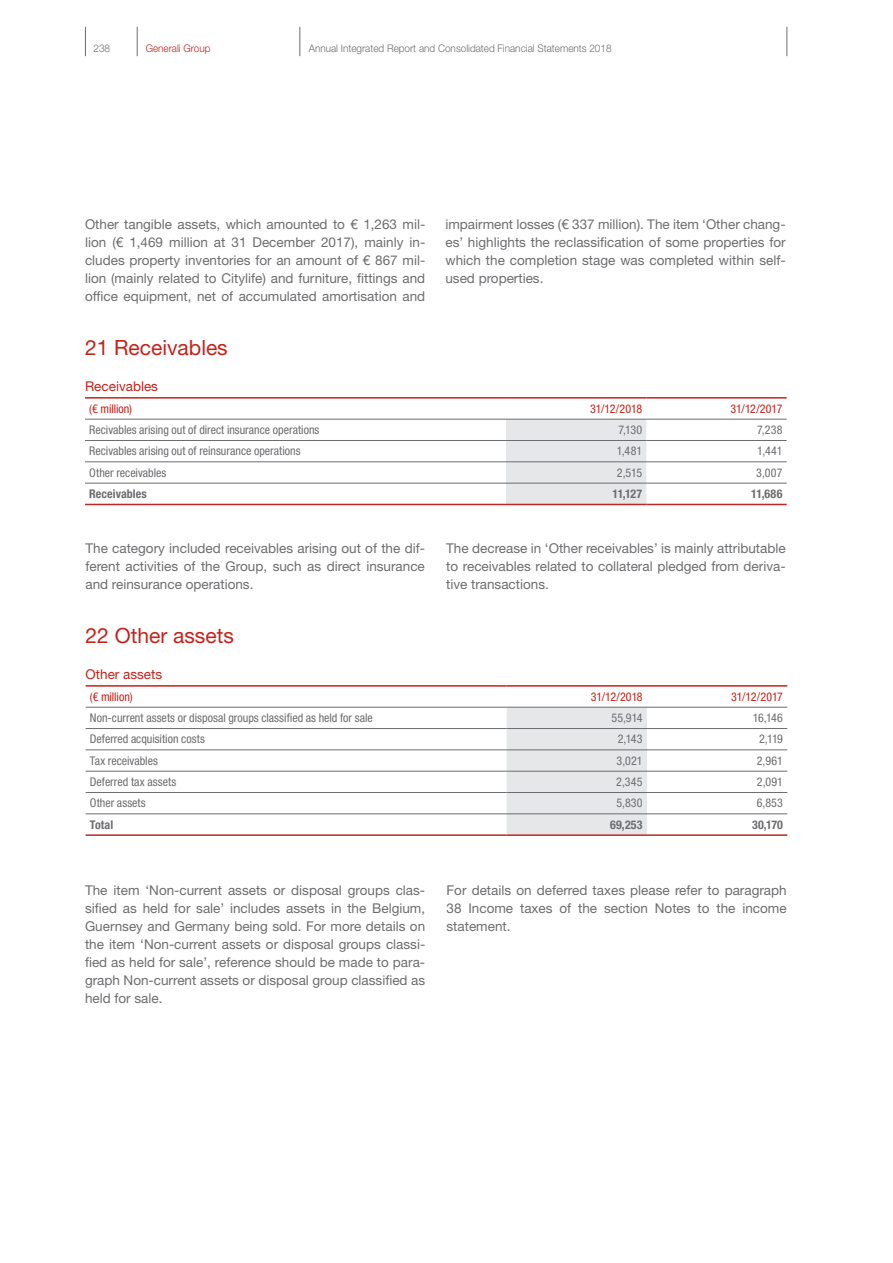
<style>
.page{position:relative;width:893px;height:1263px;background:#fff}
.page>*{position:absolute;margin:0;border:0;box-sizing:border-box;transform-origin:0 0}
.t1{font:21px "Helvetica Neue LT Std";color:#c5221a}
.t2{font:13.5px/18px "Helvetica Neue LT Std";color:#6c6d70;text-align:justify}
.t3{font:13.5px "Helvetica Neue LT Std";color:#c5221a}
.t4{font:condensed 12px "Helvetica Neue LT Std";color:#6c6d70}
.t5{font:condensed 12px "Helvetica Neue LT Std";letter-spacing:-.01em;color:#c5221a}
.t6{font:700 condensed 12px "Helvetica Neue LT Std";letter-spacing:.005em;color:#6c6d70}
.t7{font:300 10.5px "Helvetica Neue LT Std";color:#6c6d70;scale:.95 1}
.t8{font:300 10.5px "Helvetica Neue LT Std";color:#c5221a;scale:.95 1}
</style>
<div class="page">
<svg style="left:85px;top:27px;width:1px;height:29px"></svg>
<svg style="left:137px;top:27px;width:1px;height:29px"></svg>
<svg style="left:787px;top:27px;width:1px;height:29px"></svg>
<svg style="left:300px;top:27px;width:1px;height:29px"></svg>
<div style="left:506px;top:420px;width:140px;height:84px;background:#e6e7e9"></div>
<hr style="left:85px;top:440px;width:421px;height:1px;background:#6c6d70">
<hr style="left:506px;top:440px;width:140px;height:1px;background:#6c6d70">
<hr style="left:646px;top:440px;width:141px;height:1px;background:#6c6d70">
<hr style="left:85px;top:461px;width:421px;height:1px;background:#6c6d70">
<hr style="left:506px;top:461px;width:140px;height:1px;background:#6c6d70">
<hr style="left:646px;top:461px;width:141px;height:1px;background:#6c6d70">
<hr style="left:85px;top:483px;width:421px;height:1px;background:#6c6d70">
<hr style="left:506px;top:483px;width:140px;height:1px;background:#6c6d70">
<hr style="left:646px;top:483px;width:141px;height:1px;background:#6c6d70">
<hr style="left:506px;top:397px;width:140px;height:2px;background:#c5221a">
<hr style="left:646px;top:397px;width:141px;height:2px;background:#c5221a">
<hr style="left:506px;top:419px;width:140px;height:1px;background:#6c6d70">
<hr style="left:646px;top:419px;width:141px;height:1px;background:#6c6d70">
<hr style="left:85px;top:397px;width:421px;height:2px;background:#c5221a">
<hr style="left:85px;top:419px;width:421px;height:1px;background:#6c6d70">
<hr style="left:85px;top:504px;width:421px;height:1px;background:#c12625">
<hr style="left:506px;top:504px;width:140px;height:1px;background:#c12625">
<hr style="left:646px;top:504px;width:141px;height:1px;background:#c12625">
<div style="left:507px;top:708px;width:140px;height:126px;background:#e6e7e9"></div>
<hr style="left:86px;top:728px;width:421px;height:1px;background:#6c6d70">
<hr style="left:507px;top:728px;width:140px;height:1px;background:#6c6d70">
<hr style="left:647px;top:728px;width:140px;height:1px;background:#6c6d70">
<hr style="left:86px;top:749px;width:421px;height:1px;background:#6c6d70">
<hr style="left:507px;top:749px;width:140px;height:1px;background:#6c6d70">
<hr style="left:647px;top:749px;width:140px;height:1px;background:#6c6d70">
<hr style="left:86px;top:771px;width:421px;height:1px;background:#6c6d70">
<hr style="left:507px;top:771px;width:140px;height:1px;background:#6c6d70">
<hr style="left:647px;top:771px;width:140px;height:1px;background:#6c6d70">
<hr style="left:86px;top:792px;width:421px;height:1px;background:#6c6d70">
<hr style="left:507px;top:792px;width:140px;height:1px;background:#6c6d70">
<hr style="left:647px;top:792px;width:140px;height:1px;background:#6c6d70">
<hr style="left:86px;top:813px;width:421px;height:1px;background:#6c6d70">
<hr style="left:507px;top:813px;width:140px;height:1px;background:#6c6d70">
<hr style="left:647px;top:813px;width:140px;height:1px;background:#6c6d70">
<hr style="left:86px;top:685px;width:421px;height:2px;background:#c5221a">
<hr style="left:507px;top:685px;width:140px;height:2px;background:#c5221a">
<hr style="left:647px;top:685px;width:140px;height:2px;background:#c5221a">
<hr style="left:647px;top:707px;width:140px;height:1px;background:#6c6d70">
<hr style="left:507px;top:707px;width:140px;height:1px;background:#6c6d70">
<hr style="left:86px;top:707px;width:421px;height:1px;background:#6c6d70">
<hr style="left:86px;top:834px;width:421px;height:2px;background:#c12625">
<hr style="left:507px;top:834px;width:140px;height:2px;background:#c12625">
<hr style="left:647px;top:834px;width:140px;height:2px;background:#c12625">
<p class="t7" style="left:94px;top:42px;width:19px">238</p>
<p class="t8" style="left:146px;top:42px;width:70px">Generali Group</p>
<p class="t7" style="left:309px;top:42px;width:320px">Annual Integrated Report and Consolidated Financial Statements 2018</p>
<p class="t2" style="left:85px;top:215px;width:342px">Other tangible assets, which amounted to € 1,263 mil&shy;lion (€ 1,469 million at 31 December 2017), mainly in&shy;cludes property inventories for an amount of € 867 mil&shy;lion (mainly related to Citylife) and furniture, fittings and office equipment, net of accumulated amortisation and</p>
<h1 class="t1" style="left:85px;top:335px;width:144px">21 Receivables</h1>
<p class="t3" style="left:85px;top:378px;width:74px">Receivables</p>
<p class="t5" style="left:89px;top:402px;width:44px">(€ million)</p>
<p class="t5" style="left:590px;top:402px;width:54px">31/12/2018</p>
<p class="t5" style="left:730px;top:402px;width:53px">31/12/2017</p>
<p class="t4" style="left:89px;top:423px;width:232px">Recivables arising out of direct insurance operations</p>
<p class="t4" style="left:618px;top:423px;width:25px">7,130</p>
<p class="t4" style="left:757px;top:423px;width:27px">7,238</p>
<p class="t4" style="left:89px;top:444px;width:213px">Recivables arising out of reinsurance operations</p>
<p class="t4" style="left:617px;top:444px;width:27px">1,481</p>
<p class="t4" style="left:757px;top:444px;width:27px">1,441</p>
<p class="t4" style="left:89px;top:466px;width:79px">Other receivables</p>
<p class="t4" style="left:617px;top:466px;width:27px">2,515</p>
<p class="t4" style="left:756px;top:466px;width:28px">3,007</p>
<p class="t6" style="left:89px;top:486px;width:59px">Receivables</p>
<p class="t6" style="left:613px;top:486px;width:31px">11,127</p>
<p class="t6" style="left:751px;top:486px;width:33px">11,686</p>
<p class="t2" style="left:445px;top:215px;width:342px">impairment losses (€ 337 million). The item ‘Other chang&shy;es’ highlights the reclassification of some properties for which the completion stage was completed within self&shy;used properties.</p>
<p class="t2" style="left:85px;top:539px;width:341px">The category included receivables arising out of the dif&shy;ferent activities of the Group, such as direct insurance and reinsurance operations.</p>
<p class="t2" style="left:446px;top:539px;width:341px">The decrease in ‘Other receivables’ is mainly attributable to receivables related to collateral pledged from deriva&shy;tive transactions.</p>
<h1 class="t1" style="left:86px;top:623px;width:150px">22 Other assets</h1>
<p class="t3" style="left:86px;top:666px;width:78px">Other assets</p>
<p class="t5" style="left:90px;top:690px;width:44px">(€ million)</p>
<p class="t5" style="left:591px;top:690px;width:54px">31/12/2018</p>
<p class="t5" style="left:731px;top:690px;width:53px">31/12/2017</p>
<p class="t4" style="left:90px;top:711px;width:284px">Non-current assets or disposal groups classified as held for sale</p>
<p class="t4" style="left:611px;top:711px;width:33px">55,914</p>
<p class="t4" style="left:753px;top:711px;width:32px">16,146</p>
<p class="t4" style="left:90px;top:732px;width:117px">Deferred acquisition costs</p>
<p class="t4" style="left:618px;top:732px;width:26px">2,143</p>
<p class="t4" style="left:759px;top:732px;width:25px">2,119</p>
<p class="t4" style="left:90px;top:754px;width:70px">Tax receivables</p>
<p class="t4" style="left:617px;top:754px;width:28px">3,021</p>
<p class="t4" style="left:757px;top:754px;width:28px">2,961</p>
<p class="t4" style="left:90px;top:775px;width:88px">Deferred tax assets</p>
<p class="t4" style="left:616px;top:775px;width:28px">2,345</p>
<p class="t4" style="left:757px;top:775px;width:28px">2,091</p>
<p class="t4" style="left:90px;top:796px;width:57px">Other assets</p>
<p class="t4" style="left:616px;top:796px;width:28px">5,830</p>
<p class="t4" style="left:757px;top:796px;width:28px">6,853</p>
<p class="t6" style="left:90px;top:817px;width:25px">Total</p>
<p class="t6" style="left:610px;top:817px;width:34px">69,253</p>
<p class="t6" style="left:752px;top:817px;width:32px">30,170</p>
<p class="t2" style="left:85px;top:881px;width:342px">The item ‘Non-current assets or disposal groups clas&shy;sified as held for sale’ includes assets in the Belgium, Guernsey and Germany being sold. For more details on the item ‘Non-current assets or disposal groups classi&shy;fied as held for sale’, reference should be made to para&shy;graph Non-current assets or disposal group classified as held for sale.</p>
<p class="t2" style="left:446px;top:881px;width:342px">For details on deferred taxes please refer to paragraph 38 Income taxes of the section Notes to the income statement.</p>
</div>
